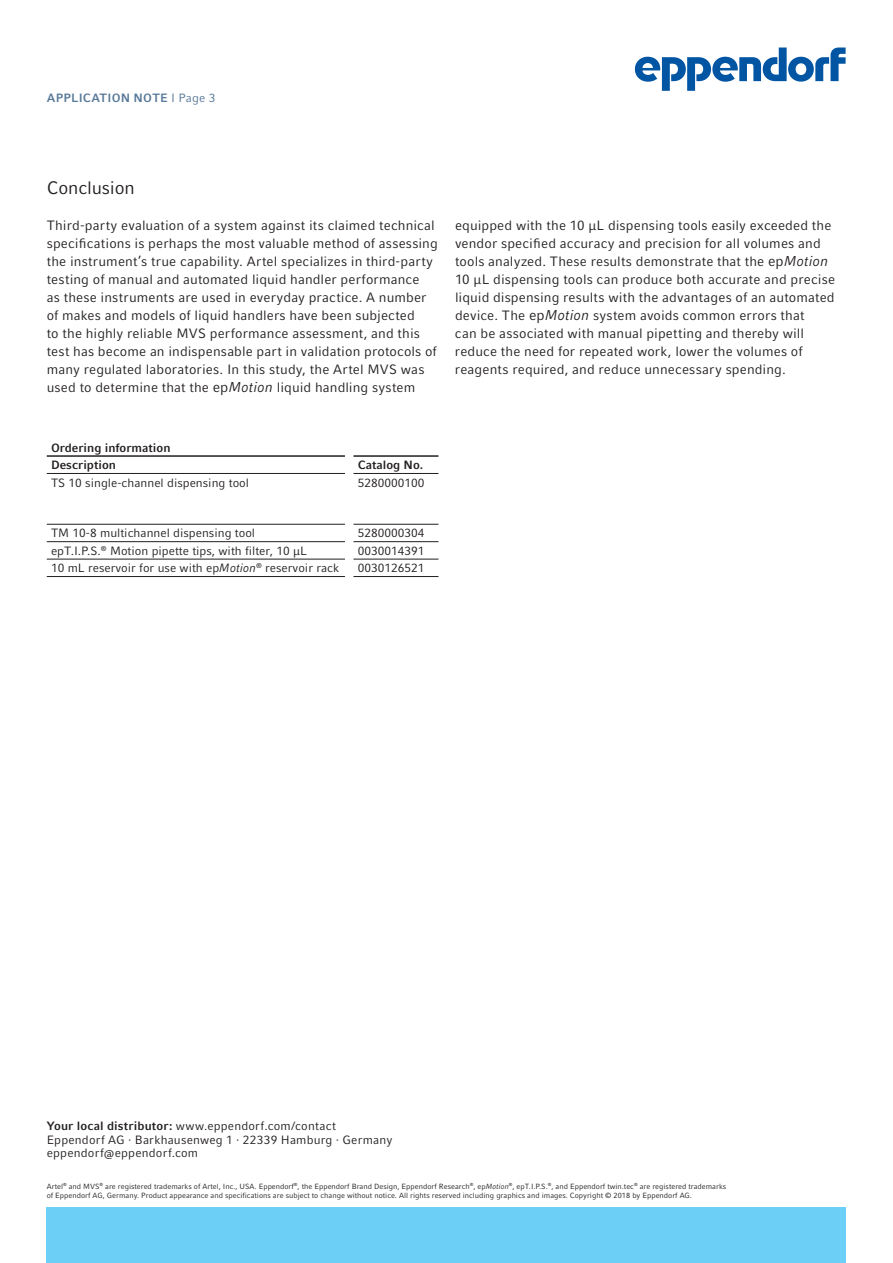
<style>
.page{position:relative;width:893px;height:1263px;background:#fff}
.page>*{position:absolute;margin:0;border:0;box-sizing:border-box;transform-origin:0 0}
.t1{font:18px "Compatil Factfor Eppendorf";letter-spacing:-.005em;color:#231f20}
.t2{font:13.5px/18px "Compatil Factfor Eppendorf";letter-spacing:.01em;color:#231f20}
.t3{font:12px/13.5px "Compatil Factfor Eppendorf";color:#231f20}
.t4{font:700 12px/17.4px "Compatil Factfor Eppendorf";color:#231f20}
.t5{font:700 12px "Compatil Factfor Eppendorf";letter-spacing:.015em;color:#567898}
.t6{font:7.5px/9px "Compatil Factfor Eppendorf";color:#231f20}
.s1{font-weight:400}
.s2{font-size:14.25px}
.s3{font-style:italic;font-size:14.25px}
.s4{font-style:italic}
.s5{font-weight:700}
</style>
<div class="page">
<div style="left:47px;top:1208px;width:799px;height:55px;background:#6bcff6"></div>
<svg style="left:635px;top:48px;width:211px;height:43px"></svg>
<hr style="left:47px;top:524px;width:298px;height:1px;background:#231f20">
<hr style="left:353px;top:524px;width:85px;height:1px;background:#231f20">
<hr style="left:47px;top:541px;width:298px;height:1px;background:#231f20">
<hr style="left:353px;top:541px;width:85px;height:1px;background:#231f20">
<hr style="left:47px;top:455px;width:298px;height:2px;background:#231f20">
<hr style="left:353px;top:455px;width:85px;height:2px;background:#231f20">
<hr style="left:47px;top:559px;width:298px;height:1px;background:#231f20">
<hr style="left:353px;top:559px;width:85px;height:1px;background:#231f20">
<hr style="left:47px;top:576px;width:298px;height:1px;background:#231f20">
<hr style="left:353px;top:576px;width:85px;height:1px;background:#231f20">
<hr style="left:47px;top:473px;width:298px;height:1px;background:#231f20">
<hr style="left:353px;top:473px;width:85px;height:1px;background:#231f20">
<p class="t5" style="left:47px;top:91px;width:170px">APPLICATION NOTE <span class="s1">I Page 3</span></p>
<h1 class="t1" style="left:47px;top:177px;width:90px">Conclusion</h1>
<p class="t2" style="left:47px;top:216px;width:393px">Third-party evaluation of a system against its claimed technical specifications is perhaps the most valuable method of assessing the instrument’s true capability. Artel specializes in third-party testing of manual and automated liquid handler performance<br>as these instruments are used in everyday practice. A number of makes and models of liquid handlers have been subjected<br>to the highly reliable MVS performance assessment, and this test has become an indispensable part in validation protocols of many regulated laboratories. In this study, the Artel MVS was used to determine that the <span class="s2">ep</span><span class="s3">Motion</span> liquid handling system</p>
<p class="t2" style="left:455px;top:216px;width:382px">equipped with the 10 µL dispensing tools easily exceeded the vendor specified accuracy and precision for all volumes and tools analyzed. These results demonstrate that the <span class="s2">ep</span><span class="s3">Motion </span>10 µL dispensing tools can produce both accurate and precise liquid dispensing results with the advantages of an automated device. The <span class="s2">ep</span><span class="s3">Motion</span> system avoids common errors that<br>can be associated with manual pipetting and thereby will reduce the need for repeated work, lower the volumes of reagents required, and reduce unnecessary spending.</p>
<p class="t4" style="left:51px;top:439px;width:121px">Ordering information<br>Description</p>
<p class="t4" style="left:358px;top:456px;width:67px">Catalog No.</p>
<p class="t3" style="left:51px;top:476px;width:200px">TS 10 single-channel dispensing tool</p>
<p class="t3" style="left:358px;top:476px;width:68px">5280000100</p>
<p class="t3" style="left:51px;top:526px;width:206px">TM 10-8 multichannel dispensing tool</p>
<p class="t3" style="left:358px;top:526px;width:68px">5280000304</p>
<p class="t3" style="left:51px;top:544px;width:257px">epT.I.P.S.<sup>®</sup> Motion pipette tips, with filter, 10 µL</p>
<p class="t3" style="left:358px;top:544px;width:68px">0030014391</p>
<p class="t3" style="left:51px;top:561px;width:290px">10 mL reservoir for use with ep<span class="s4">Motion</span><sup>®</sup> reservoir rack</p>
<p class="t3" style="left:358px;top:561px;width:68px">0030126521</p>
<p class="t3" style="left:47px;top:1119px;width:347px"><span class="s5">Your local distributor:</span> www.eppendorf.com/contact<br>Eppendorf AG · Barkhausenweg 1 · 22339 Hamburg · Germany eppendorf@eppendorf.com</p>
<p class="t6" style="left:47px;top:1182px;width:681px">Artel<sup>®</sup> and MVS<sup>®</sup> are registered trademarks of Artel, Inc., USA. Eppendorf<sup>®</sup>, the Eppendorf Brand Design, Eppendorf Research<sup>®</sup>, ep<span class="s4">Motion</span><sup>®</sup>, epT.I.P.S.<sup>®</sup>, and Eppendorf twin.tec<sup>®</sup> are registered trademarks of Eppendorf AG, Germany. Product appearance and specifications are subject to change without notice. All rights reserved including graphics and images. Copyright © 2018 by Eppendorf AG.</p>
</div>
